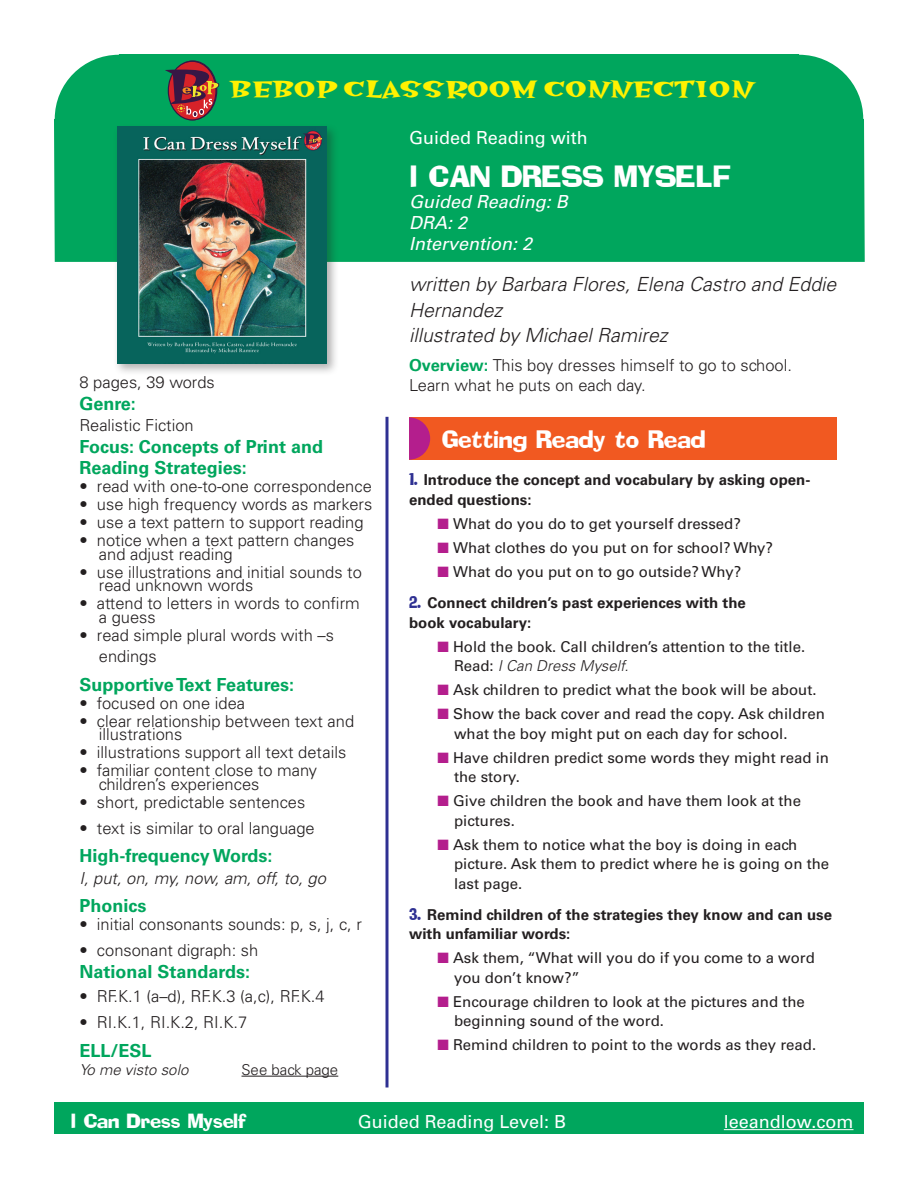
<style>
.page{position:relative;width:918px;height:1188px;background:#fff}
.page>*{position:absolute;margin:0;border:0;box-sizing:border-box;transform-origin:0 0}
.Header_book_title{font:27px "Addled";color:#fff}
.Numbered_Paragraphs{font:26.4px "Hotsy Totsy Bold Mv B";color:#fff101}
.t1{font:22.2px "Addled";color:#fff}
.bylines{font:italic 300 19.5px/25.5px "Univers";color:#231f20}
.sidebar_text{font:700 18px/21.6px "Univers";color:#00a65d}
.sidebar_subhead_new{font:700 18px "Univers";color:#00a65d}
.t2{font:18px "Univers";color:#fff}
.Header_book_descript{font:italic 18px/21px "Univers";color:#fff}
.t3{font:18px "Addled";color:#fff}
.overview{font:300 16.5px/13.5px "Univers";color:#231f20}
.sidebar_text-2{font:300 16.5px "Univers";color:#231f20}
.sidebar_text-3{font:italic 300 16.5px "Univers";color:#231f20}
.t4{font:15px/19.5px "Univers";color:#231f20}
.Numbered_Paragraphs-2{font:700 15px/19.5px "Univers";color:#231f20}
.Numbered_bold_text{font:700 15px/19.5px "Univers";color:#231f20}
.sidebar_text-4{font:italic 300 15px "Univers";color:#231f20}
.sidebar_text-5{font:300 15px "Univers";color:#231f20}
.s1{font-weight:700;color:#00a65d}
.s2{font-family:"Addled";font-weight:400;color:#2e3092}
.s3{color:#b41e8d}
.s4{font-weight:300;font-style:italic}
</style>
<div class="page">
<div style="left:54px;top:54px;width:811px;height:208px;background:#00a65d"></div>
<svg style="left:168px;top:61px;width:48px;height:59px"></svg>
<svg style="left:165px;top:70px;width:54px;height:47px;background:#784b43"></svg>
<div style="left:54px;top:1103px;width:810px;height:31px;background:#00a65d"></div>
<hr style="left:724px;top:1129px;width:130px;height:1px;background:#fff">
<hr style="left:386px;top:417px;width:2px;height:671px;background:#2e3092">
<div style="left:113px;top:123px;width:227px;height:253px;background:#231f20;opacity:.35"></div>
<img style="left:117px;top:127px;width:210px;height:237px">
<div style="left:409px;top:417px;width:428px;height:43px;background:#f15921"></div>
<svg style="left:409px;top:417px;width:21px;height:43px"></svg>
<hr style="left:242px;top:1076px;width:96px;height:1px;background:#231f20">
<p class="Numbered_Paragraphs" style="left:230px;top:75px;width:525px">BEBOP CLASSROOM CONNECTION</p>
<p class="sidebar_text-2" style="left:80px;top:372px;width:137px">8 pages, 39 words</p>
<p class="sidebar_text" style="left:80px;top:393px;width:58px">Genre:</p>
<p class="sidebar_text-2" style="left:80px;top:415px;width:116px">Realistic Fiction</p>
<p class="sidebar_text" style="left:80px;top:436px;width:245px">Focus: Concepts of Print and<br>Reading Strategies:</p>
<p class="overview" style="left:80px;top:480px;width:294px">• read with one-to-one correspondence</p>
<p class="overview" style="left:80px;top:498px;width:294px">• use high frequency words as markers</p>
<p class="overview" style="left:80px;top:516px;width:286px">• use a text pattern to support reading</p>
<p class="overview" style="left:99px;top:534px;width:257px;text-indent:-19px">• notice when a text pattern changes and adjust reading</p>
<p class="overview" style="left:99px;top:565px;width:264px;text-indent:-19px">• use illustrations and initial sounds to read unknown words</p>
<p class="overview" style="left:99px;top:597px;width:262px;text-indent:-19px">• attend to letters in words to confirm a guess</p>
<p class="overview" style="left:99px;top:624px;width:237px;line-height:21.6px;text-indent:-19px">• read simple plural words with –s endings</p>
<p class="sidebar_subhead_new" style="left:80px;top:674px;width:216px">Supportive Text Features:</p>
<p class="overview" style="left:80px;top:696px;width:167px">• focused on one idea</p>
<p class="overview" style="left:99px;top:714px;width:257px;text-indent:-19px">• clear relationship between text and illustrations</p>
<p class="overview" style="left:80px;top:746px;width:268px">• illustrations support all text details</p>
<p class="overview" style="left:99px;top:764px;width:220px;text-indent:-19px">• familiar content close to many children’s experiences</p>
<p class="overview" style="left:80px;top:795px;width:227px">• short, predictable sentences</p>
<p class="overview" style="left:80px;top:821px;width:237px">• text is similar to oral language</p>
<p class="sidebar_subhead_new" style="left:80px;top:845px;width:195px">High-frequency Words:</p>
<p class="sidebar_text-3" style="left:80px;top:868px;width:248px">I, put, on, my, now, am, off, to, go</p>
<p class="sidebar_subhead_new" style="left:80px;top:895px;width:68px">Phonics</p>
<p class="overview" style="left:80px;top:918px;width:284px">• initial consonants sounds: p, s, j, c, r</p>
<p class="overview" style="left:80px;top:944px;width:180px">• consonant digraph: sh</p>
<p class="sidebar_text" style="left:80px;top:961px;width:172px">National Standards:</p>
<p class="overview" style="left:80px;top:990px;width:247px">• RF.K.1 (a–d), RF.K.3 (a,c), RF.K.4</p>
<p class="overview" style="left:80px;top:1016px;width:169px">• RI.K.1, RI.K.2, RI.K.7</p>
<p class="sidebar_subhead_new" style="left:80px;top:1040px;width:74px">ELL/ESL</p>
<p class="sidebar_text-4" style="left:80px;top:1060px;width:110px">Yo me visto solo</p>
<p class="sidebar_text-5" style="left:242px;top:1060px;width:98px">See back page</p>
<p class="t2" style="left:409px;top:127px;width:180px">Guided Reading with</p>
<p class="Header_book_title" style="left:409px;top:158px;width:324px">I CAN DRESS MYSELF</p>
<p class="Header_book_descript" style="left:409px;top:191px;width:160px">Guided Reading: B<br>DRA: 2<br>Intervention: 2</p>
<p class="bylines" style="left:409px;top:272px;width:429px">written by Barbara Flores, Elena Castro and Eddie<br>Hernandez</p>
<p class="bylines" style="left:409px;top:323px;width:260px">illustrated by Michael Ramirez</p>
<p class="overview" style="left:409px;top:356px;width:384px;line-height:19.8px"><span class="s1">Overview:</span> This boy dresses himself to go to school.<br>Learn what he puts on each day.</p>
<p class="t1" style="left:442px;top:424px;width:265px">Getting Ready to Read</p>
<p class="Numbered_bold_text" style="left:409px;top:470px;width:403px"><span class="s2">1.</span> Introduce the concept and vocabulary by asking open&shy;ended questions:</p>
<p class="t4" style="left:438px;top:514px;width:305px"><span class="s3">■</span> What do you do to get yourself dressed?</p>
<p class="t4" style="left:438px;top:538px;width:337px"><span class="s3">■</span> What clothes do you put on for school? Why?</p>
<p class="t4" style="left:438px;top:562px;width:305px"><span class="s3">■</span> What do you put on to go outside? Why?</p>
<p class="Numbered_Paragraphs-2" style="left:409px;top:593px;width:338px"><span class="s2">2.</span> Connect children’s past experiences with the book vocabulary:</p>
<p class="t4" style="left:454px;top:637px;width:353px;text-indent:-16px"><span class="s3">■</span> Hold the book. Call children’s attention to the title.<br>Read: <span class="s4">I Can Dress Myself.</span></p>
<p class="t4" style="left:438px;top:680px;width:381px"><span class="s3">■</span> Ask children to predict what the book will be about.</p>
<p class="t4" style="left:454px;top:704px;width:372px;text-indent:-16px"><span class="s3">■</span> Show the back cover and read the copy. Ask children what the boy might put on each day for school.</p>
<p class="t4" style="left:454px;top:748px;width:377px;text-indent:-16px"><span class="s3">■</span> Have children predict some words they might read in the story.</p>
<p class="t4" style="left:454px;top:791px;width:349px;text-indent:-16px"><span class="s3">■</span> Give children the book and have them look at the pictures.</p>
<p class="t4" style="left:454px;top:835px;width:377px;text-indent:-16px"><span class="s3">■</span> Ask them to notice what the boy is doing in each picture. Ask them to predict where he is going on the last page.</p>
<p class="Numbered_Paragraphs-2" style="left:409px;top:905px;width:425px"><span class="s2">3.</span> Remind children of the strategies they know and can use with unfamiliar words:</p>
<p class="t4" style="left:454px;top:949px;width:362px;text-indent:-16px"><span class="s3">■</span> Ask them, “What will you do if you come to a word you don’t know?”</p>
<p class="t4" style="left:454px;top:992px;width:352px;text-indent:-16px"><span class="s3">■</span> Encourage children to look at the pictures and the beginning sound of the word.</p>
<p class="t4" style="left:438px;top:1036px;width:380px"><span class="s3">■</span> Remind children to point to the words as they read.</p>
<p class="t3" style="left:70px;top:1109px;width:178px">I Can Dress Myself</p>
<p class="t2" style="left:358px;top:1111px;width:210px">Guided Reading Level: B</p>
<p class="t2" style="left:724px;top:1111px;width:131px">leeandlow.com</p>
</div>
